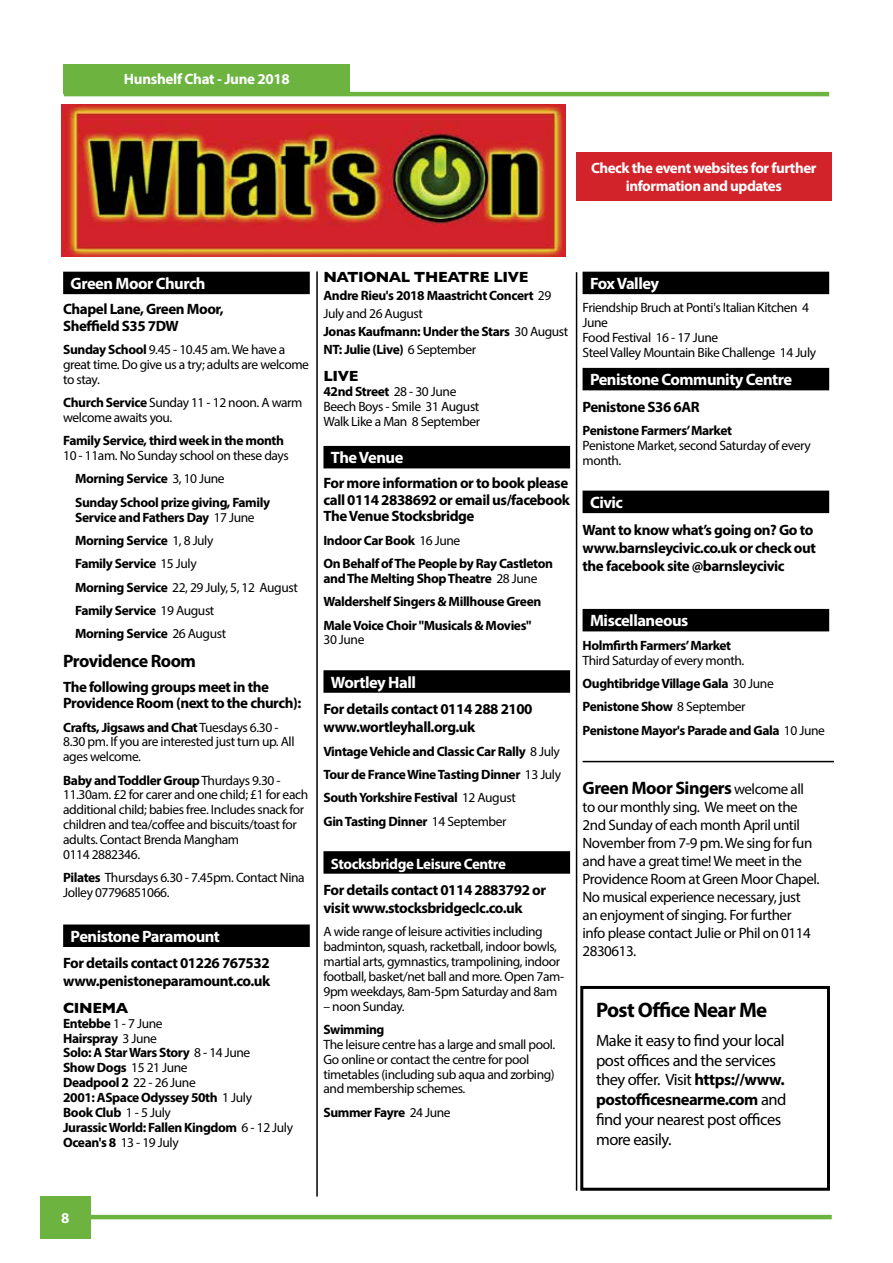
<style>
.page{position:relative;width:893px;height:1263px;background:#fff}
.page>*{position:absolute;margin:0;border:0;box-sizing:border-box;transform-origin:0 0}
.t1{font:700 21px "Myriad Pro";letter-spacing:-.03em;color:#000}
.t2{font:700 18px "Myriad Pro";letter-spacing:-.03em;color:#000}
.t3{font:16.5px/19.8px "Myriad Pro";letter-spacing:-.03em;color:#000}
.t4{font:700 16.5px "Myriad Pro";letter-spacing:-.03em;color:#fff}
.t5{font:700 15px/18px "Myriad Pro";letter-spacing:-.03em;color:#000}
.t6{font:15px/18px "Myriad Pro";letter-spacing:-.03em;color:#000}
.t7{font:700 15px/18px "Myriad Pro";letter-spacing:-.03em;color:#fff;text-align:center}
.t8{font:700 15px "Gill Sans";letter-spacing:-.025em;color:#000}
.t9{font:13.5px/14.9px "Myriad Pro";letter-spacing:-.03em;color:#000}
.t10{font:700 13.5px/23.4px "Myriad Pro";letter-spacing:-.03em;color:#000}
.s1{font-weight:700}
.s2{font-weight:400}
.s3{font-weight:400;font-size:15px}
</style>
<div class="page">
<img style="left:62px;top:105px;width:503px;height:151px">
<div style="left:63px;top:272px;width:247px;height:22px;background:#000"></div>
<div style="left:63px;top:924px;width:247px;height:23px;background:#000"></div>
<div style="left:323px;top:446px;width:247px;height:22px;background:#000"></div>
<div style="left:323px;top:670px;width:247px;height:23px;background:#000"></div>
<div style="left:323px;top:851px;width:247px;height:23px;background:#000"></div>
<hr style="left:316px;top:271px;width:2px;height:925px;background:#000">
<hr style="left:576px;top:272px;width:1px;height:919px;background:#000">
<div style="left:583px;top:272px;width:246px;height:22px;background:#000"></div>
<div style="left:583px;top:368px;width:246px;height:22px;background:#000"></div>
<div style="left:583px;top:491px;width:246px;height:22px;background:#000"></div>
<div style="left:583px;top:609px;width:246px;height:22px;background:#000"></div>
<div style="left:580px;top:986px;width:250px;height:205px;border:3px solid #000"></div>
<hr style="left:583px;top:761px;width:251px;height:1px;background:#000">
<hr style="left:64px;top:1215px;width:768px;height:4px;background:#6cb33f">
<div style="left:40px;top:1196px;width:50px;height:43px;background:#6cb33f"></div>
<hr style="left:64px;top:92px;width:765px;height:4px;background:#6cb33f">
<div style="left:64px;top:64px;width:286px;height:29px;background:#6cb33f"></div>
<div style="left:576px;top:152px;width:256px;height:48px;background:#d2232a"></div>
<p class="t7" style="left:124px;top:70px;width:167px">Hunshelf Chat - June 2018</p>
<p class="t7" style="left:591px;top:158px;width:227px">Check the event websites for further information and updates</p>
<p class="t4" style="left:71px;top:273px;width:136px">Green Moor Church</p>
<p class="t5" style="left:63px;top:300px;width:162px;line-height:16.5px">Chapel Lane, Green Moor,<br>Sheffield S35 7DW</p>
<p class="t9" style="left:63px;top:342px;width:247px"><span class="s1">Sunday School</span> 9.45 - 10.45 am. We have a great time. Do give us a try; adults are welcome to stay.</p>
<p class="t9" style="left:63px;top:395px;width:241px"><span class="s1">Church Service</span> Sunday 11 - 12 noon. A warm welcome awaits you.</p>
<p class="t10" style="left:63px;top:428px;width:222px">Family Service, third week in the month</p>
<p class="t10" style="left:75px;top:443px;width:215px;text-indent:-12px"><span class="s2">10 - 11am. No Sunday school on these days<br></span>Morning Service <span class="s2">3, 10 June<br></span>Sunday School prize giving, Family</p>
<p class="t10" style="left:75px;top:505px;width:224px">Service and Fathers Day <span class="s2">17 June<br></span>Morning Service <span class="s2">1, 8 July<br></span>Family Service <span class="s2">15 July<br></span>Morning Service <span class="s2">22, 29 July, 5, 12 August<br></span>Family Service <span class="s2">19 August<br></span>Morning Service <span class="s2">26 August</span></p>
<h2 class="t2" style="left:63px;top:649px;width:134px">Providence Room</h2>
<p class="t5" style="left:63px;top:678px;width:240px;line-height:16.5px">The following groups meet in the<br>Providence Room (next to the church):</p>
<p class="t9" style="left:63px;top:719px;width:233px"><span class="s1">Crafts, Jigsaws and Chat</span> Tuesdays 6.30 -<br>8.30 pm. If you are interested just turn up. All ages welcome.</p>
<p class="t9" style="left:63px;top:772px;width:247px"><span class="s1">Baby and Toddler Group</span> Thurdays 9.30 - 11.30am. £2 for carer and one child; £1 for each additional child; babies free. Includes snack for children and tea/coffee and biscuits/toast for adults. Contact Brenda Mangham<br>0114 2882346.</p>
<p class="t9" style="left:63px;top:870px;width:243px"><span class="s1">Pilates</span> Thursdays 6.30 - 7.45pm. Contact Nina<br>Jolley 07796851066.</p>
<p class="t4" style="left:71px;top:925px;width:151px">Penistone Paramount</p>
<p class="t5" style="left:63px;top:954px;width:209px">For details contact 01226 767532 www.penistoneparamount.co.uk</p>
<p class="t8" style="left:63px;top:996px;width:67px">CINEMA</p>
<p class="t10" style="left:63px;top:1015px;width:231px;line-height:14.9px">Entebbe <span class="s2">1 - 7 June<br></span>Hairspray <span class="s2">3 June<br></span>Solo: A Star Wars Story <span class="s2">8 - 14 June<br></span>Show Dogs <span class="s2">15 21 June<br></span>Deadpool 2 <span class="s2">22 - 26 June<br></span>2001: ASpace Odyssey 50th <span class="s2">1 July<br></span>Book Club <span class="s2">1 - 5 July<br></span>Jurassic World: Fallen Kingdom <span class="s2">6 - 12 July<br></span>Ocean's 8 <span class="s2">13 - 19 July</span></p>
<p class="t8" style="left:323px;top:265px;width:206px">NATIONAL THEATRE LIVE</p>
<p class="t10" style="left:323px;top:286px;width:246px;line-height:18px">Andre Rieu's 2018 Maastricht Concert <span class="s2">29<br>July and 26 August<br></span>Jonas Kaufmann: Under the Stars <span class="s2">30 August<br></span>NT: Julie (Live) <span class="s2">6 September</span></p>
<p class="t8" style="left:323px;top:364px;width:37px">LIVE</p>
<p class="t9" style="left:323px;top:384px;width:158px"><span class="s1">42nd Street</span> 28 - 30 June<br>Beech Boys - Smile 31 August<br>Walk Like a Man 8 September</p>
<p class="t4" style="left:331px;top:447px;width:74px">The Venue</p>
<p class="t5" style="left:323px;top:475px;width:248px;line-height:16.5px">For more information or to book please call 0114 2838692 or email us/facebook<br>The Venue Stocksbridge</p>
<p class="t10" style="left:323px;top:528px;width:231px">Indoor Car Book <span class="s2">16 June<br></span>On Behalf of The People by Ray Castleton</p>
<p class="t10" style="left:323px;top:566px;width:219px">and The Melting Shop Theatre <span class="s2">28 June<br></span>Waldershelf Singers &amp; Millhouse Green<br>Male Voice Choir "Musicals &amp; Movies"</p>
<p class="t9" style="left:323px;top:632px;width:42px">30 June</p>
<p class="t4" style="left:331px;top:671px;width:86px">Wortley Hall</p>
<p class="t5" style="left:323px;top:700px;width:211px">For details contact 0114 288 2100 www.wortleyhall.org.uk</p>
<p class="t10" style="left:323px;top:739px;width:239px">Vintage Vehicle and Classic Car Rally <span class="s2">8 July </span>Tour de France Wine Tasting Dinner <span class="s2">13 July </span>South Yorkshire Festival <span class="s2">12 August<br></span>Gin Tasting Dinner <span class="s2">14 September</span></p>
<p class="t7" style="left:331px;top:854px;width:176px">Stocksbridge Leisure Centre</p>
<p class="t5" style="left:323px;top:880px;width:224px">For details contact 0114 2883792 or visit www.stocksbridgeclc.co.uk</p>
<p class="t9" style="left:323px;top:924px;width:242px">A wide range of leisure activities including badminton, squash, racketball, indoor bowls, martial arts, gymnastics, trampolining, indoor football, basket/net ball and more. Open 7am-9pm weekdays, 8am-5pm Saturday and 8am</p>
<p class="t9" style="left:323px;top:998px;width:83px">– noon Sunday.</p>
<p class="t10" style="left:323px;top:1017px;width:62px">Swimming</p>
<p class="t9" style="left:323px;top:1037px;width:233px">The leisure centre has a large and small pool.<br>Go online or contact the centre for pool timetables (including sub aqua and zorbing) and membership schemes.</p>
<p class="t10" style="left:323px;top:1100px;width:129px">Summer Fayre <span class="s2">24 June</span></p>
<p class="t4" style="left:590px;top:273px;width:71px">Fox Valley</p>
<p class="t9" style="left:583px;top:300px;width:235px">Friendship Bruch at Ponti's Italian Kitchen 4<br>June<br>Food Festival 16 - 17 June<br>Steel Valley Mountain Bike Challenge 14 July</p>
<p class="t4" style="left:590px;top:369px;width:204px">Penistone Community Centre</p>
<p class="t5" style="left:583px;top:397px;width:119px">Penistone S36 6AR</p>
<p class="t10" style="left:583px;top:418px;width:151px">Penistone Farmers’ Market</p>
<p class="t9" style="left:583px;top:438px;width:230px">Penistone Market, second Saturday of every month.</p>
<p class="t4" style="left:590px;top:492px;width:34px">Civic</p>
<p class="t5" style="left:583px;top:520px;width:235px">Want to know what’s going on? Go to www.barnsleycivic.co.uk or check out the facebook site @barnsleycivic</p>
<p class="t4" style="left:590px;top:610px;width:100px">Miscellaneous</p>
<p class="t10" style="left:583px;top:633px;width:150px">Holmfirth Farmers’ Market</p>
<p class="t10" style="left:583px;top:648px;width:244px"><span class="s2">Third Saturday of every month.<br></span>Oughtibridge Village Gala <span class="s2">30 June </span>Penistone Show <span class="s2">8 September<br></span>Penistone Mayor's Parade and Gala <span class="s2">10 June</span></p>
<h2 class="t2" style="left:583px;top:776px;width:223px">Green Moor Singers <span class="s3">welcome all</span></h2>
<p class="t6" style="left:583px;top:797px;width:238px">to our monthly sing. We meet on the 2nd Sunday of each month April until November from 7-9 pm. We sing for fun and have a great time! We meet in the Providence Room at Green Moor Chapel.<br>No musical experience necessary, just an enjoyment of singing. For further<br>info please contact Julie or Phil on 0114<br>2830613.</p>
<h1 class="t1" style="left:596px;top:997px;width:173px">Post Office Near Me</h1>
<p class="t3" style="left:596px;top:1030px;width:192px">Make it easy to find your local post offices and the services they offer. Visit <span class="s1">https://www. postofficesnearme.com</span> and find your nearest post offices more easily.</p>
<p class="t7" style="left:61px;top:1208px;width:10px">8</p>
</div>
